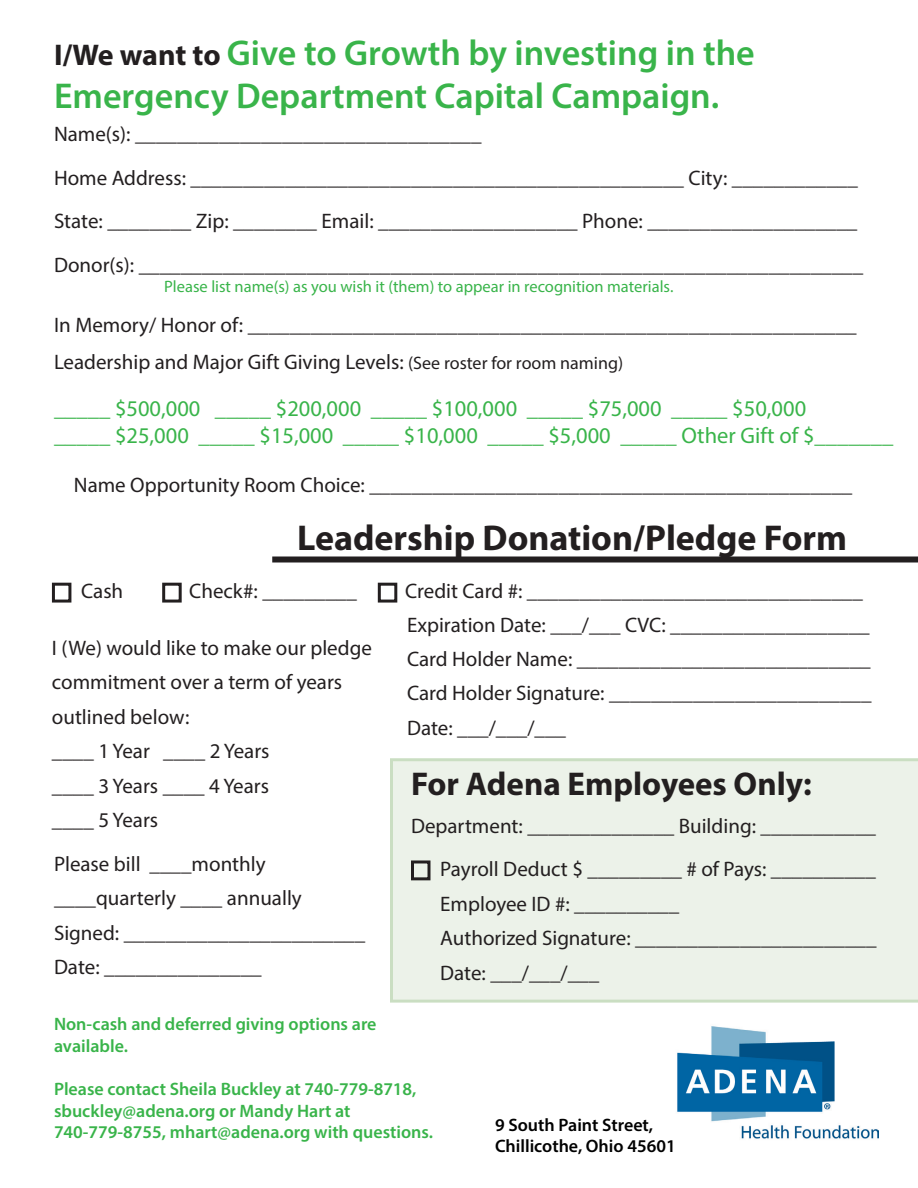
<style>
.page{position:relative;width:918px;height:1188px;background:#fff}
.page>*{position:absolute;margin:0;border:0;box-sizing:border-box;transform-origin:0 0}
.t1{font:600 36px "Myriad Pro";color:#39b44a}
.t2{font:700 36px "Myriad Pro";color:#231f20}
.t3{font:700 33px "Myriad Pro";color:#231f20}
.t4{font:22.5px "Myriad Pro";color:#39b44a}
.t5{font:21px/34.5px "Myriad Pro";color:#231f20}
.t6{font:600 18px/21.6px "Myriad Pro";color:#39b44a}
.t7{font:600 18px "Myriad Pro";color:#000}
.t8{font:16.5px "Myriad Pro";color:#39b44a}
.s1{font-weight:700;font-size:30px;color:#231f20}
.s2{font-size:18px}
</style>
<div class="page">
<div style="left:390px;top:758px;width:528px;height:245px;background:#ecf2e9"></div>
<div style="left:272px;top:556px;width:646px;height:6px;background:#231f20"></div>
<div style="left:52px;top:583px;width:19px;height:20px;border:3px solid #231f20"></div>
<div style="left:162px;top:583px;width:20px;height:20px;border:3px solid #231f20"></div>
<div style="left:378px;top:583px;width:19px;height:20px;border:3px solid #231f20"></div>
<img style="left:677px;top:1026px;width:201px;height:113px">
<div style="left:411px;top:860px;width:19px;height:20px;border:3px solid #231f20"></div>
<p class="t1" style="left:54px;top:30px;width:702px"><span class="s1">I/We want to</span> Give to Growth by investing in the</p>
<p class="t1" style="left:54px;top:73px;width:667px">Emergency Department Capital Campaign.</p>
<p class="t5" style="left:54px;top:117px;width:429px">Name(s): _________________________________</p>
<p class="t5" style="left:54px;top:160px;width:805px">Home Address: _______________________________________________ City: ____________</p>
<p class="t5" style="left:54px;top:204px;width:805px">State: ________ Zip: ________ Email: ___________________ Phone: ____________________</p>
<p class="t5" style="left:54px;top:247px;width:811px">Donor(s): _____________________________________________________________________</p>
<p class="t8" style="left:164px;top:276px;width:511px">Please list name(s) as you wish it (them) to appear in recognition materials.</p>
<p class="t5" style="left:54px;top:307px;width:804px">In Memory/ Honor of: __________________________________________________________</p>
<p class="t5" style="left:54px;top:344px;width:571px">Leadership and Major Gift Giving Levels: <span class="s2">(See roster for room naming)</span></p>
<p class="t4" style="left:54px;top:394px;width:754px">_____ $500,000 _____ $200,000 _____ $100,000 _____ $75,000 _____ $50,000</p>
<p class="t4" style="left:54px;top:421px;width:841px">_____ $25,000 _____ $15,000 _____ $10,000 _____ $5,000 _____ Other Gift of $_______</p>
<p class="t5" style="left:74px;top:468px;width:780px">Name Opportunity Room Choice: ______________________________________________</p>
<p class="t2" style="left:297px;top:514px;width:552px">Leadership Donation/Pledge Form</p>
<p class="t5" style="left:81px;top:574px;width:44px">Cash</p>
<p class="t5" style="left:189px;top:574px;width:169px">Check#: _________</p>
<p class="t5" style="left:405px;top:574px;width:459px">Credit Card #: ________________________________</p>
<p class="t5" style="left:407px;top:608px;width:464px">Expiration Date: ___/___ CVC: ___________________</p>
<p class="t5" style="left:407px;top:641px;width:465px">Card Holder Name: ____________________________</p>
<p class="t5" style="left:407px;top:676px;width:466px">Card Holder Signature: _________________________</p>
<p class="t5" style="left:407px;top:710px;width:161px">Date: ___/___/___</p>
<p class="t5" style="left:52px;top:630px;width:321px">I (We) would like to make our pledge commitment over a term of years</p>
<p class="t5" style="left:52px;top:699px;width:139px">outlined below:</p>
<p class="t5" style="left:52px;top:734px;width:219px">____ 1 Year ____ 2 Years</p>
<p class="t5" style="left:52px;top:768px;width:219px">____ 3 Years ____ 4 Years</p>
<p class="t5" style="left:52px;top:803px;width:108px">____ 5 Years</p>
<p class="t5" style="left:54px;top:846px;width:213px">Please bill ____monthly</p>
<p class="t5" style="left:54px;top:881px;width:249px">____quarterly ____ annually</p>
<p class="t5" style="left:54px;top:915px;width:313px">Signed: _______________________</p>
<p class="t5" style="left:54px;top:950px;width:209px">Date: _______________</p>
<p class="t3" style="left:411px;top:763px;width:402px">For Adena Employees Only:</p>
<p class="t5" style="left:411px;top:808px;width:467px">Department: ______________ Building: ___________</p>
<p class="t5" style="left:440px;top:852px;width:437px">Payroll Deduct $ _________ # of Pays: __________</p>
<p class="t5" style="left:440px;top:886px;width:241px">Employee ID #: __________</p>
<p class="t5" style="left:440px;top:921px;width:438px">Authorized Signature: _______________________</p>
<p class="t5" style="left:440px;top:955px;width:161px">Date: ___/___/___</p>
<p class="t6" style="left:54px;top:1013px;width:324px">Non-cash and deferred giving options are</p>
<p class="t6" style="left:54px;top:1035px;width:75px">available.</p>
<p class="t6" style="left:54px;top:1078px;width:364px">Please contact Sheila Buckley at 740-779-8718, sbuckley@adena.org or Mandy Hart at</p>
<p class="t6" style="left:54px;top:1121px;width:381px">740-779-8755, mhart@adena.org with questions.</p>
<p class="t7" style="left:495px;top:1113px;width:160px">9 South Paint Street,</p>
<p class="t7" style="left:495px;top:1135px;width:182px">Chillicothe, Ohio 45601</p>
</div>
